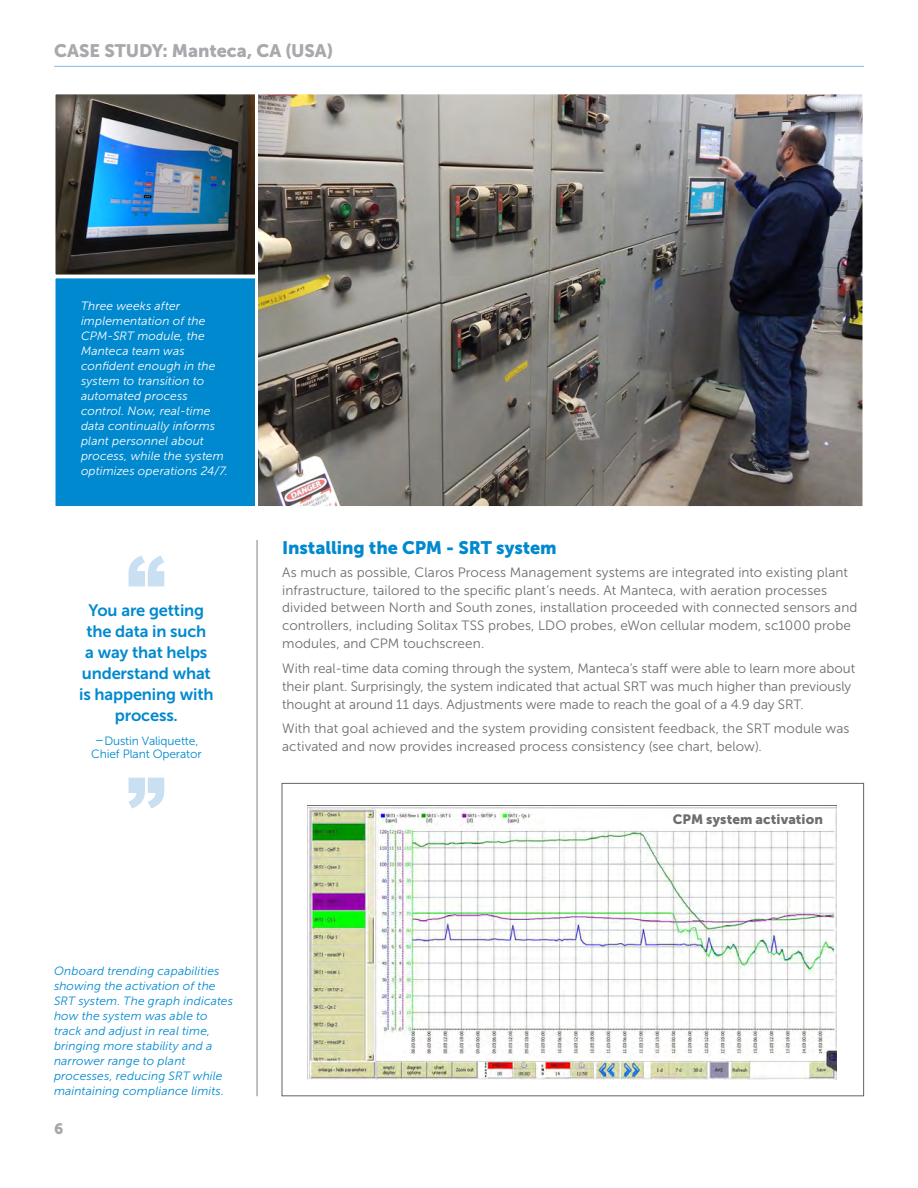
<style>
.page{position:relative;width:918px;height:1188px;background:#fff}
.page>*{position:absolute;margin:0;border:0;box-sizing:border-box;transform-origin:0 0}
.Head_2{font:18px "Museo Sans 900";letter-spacing:-.005em;color:#0089cf}
.Running_Head_Right{font:18px "Museo Sans 900";letter-spacing:-.005em;color:#a8a9ad}
.Content_Source_11_Bo{font:16.5px/21px "Museo Sans 700";letter-spacing:-.01em;color:#0089cf;text-align:center}
.t1{font:15px "Museo Sans 900";color:#808285}
.Text_1_Gray{font:13.5px/18px "Museo Sans 300";letter-spacing:.005em;color:#6c6d70}
.Head_2-2{font:13.5px "Museo Sans 900";letter-spacing:.005em;color:#6c6d70}
.Caption_Photo{font:italic 12px/15px "Museo Sans 300";letter-spacing:.01em;color:#fff}
.Caption_Photo-2{font:italic 12px/15px "Museo Sans 300";letter-spacing:.01em;color:#0089cf}
.Content_Source_11_Bo-2{font:12px "Museo Sans 300";letter-spacing:-.01em;color:#0089cf}
.s1{font-size:13.5px}
</style>
<div class="page">
<img style="left:259px;top:95px;width:603px;height:410px">
<div style="left:255px;top:91px;width:611px;height:418px;border:3px solid #fff"></div>
<div style="left:52px;top:275px;width:206px;height:234px;background:#0089cf;border:3px solid #fff"></div>
<img style="left:56px;top:95px;width:198px;height:179px">
<div style="left:52px;top:91px;width:206px;height:187px;border:3px solid #fff"></div>
<img style="left:307px;top:806px;width:530px;height:274px">
<hr style="left:256px;top:540px;width:2px;height:556px;background:#6c6d70">
<svg style="left:129px;top:555px;width:35px;height:31px"></svg>
<svg style="left:129px;top:778px;width:35px;height:31px"></svg>
<hr style="left:54px;top:66px;width:810px;height:1px;background:#93c2e8">
<p class="Running_Head_Right" style="left:54px;top:40px;width:281px">CASE STUDY: Manteca, CA (USA)</p>
<p class="Caption_Photo" style="left:81px;top:298px;width:148px">Three weeks after implementation of the<br>CPM-SRT module, the<br>Manteca team was confident enough in the system to transition to automated process control. Now, real-time data continually informs plant personnel about process, while the system optimizes operations 24/7.</p>
<p class="Content_Source_11_Bo" style="left:79px;top:600px;width:136px">You are getting the data in such<br>a way that helps understand what is happening with process.</p>
<p class="Content_Source_11_Bo-2" style="left:95px;top:734px;width:105px"><span class="s1">–</span>Dustin Valiquette,</p>
<p class="Content_Source_11_Bo-2" style="left:91px;top:748px;width:112px">Chief Plant Operator</p>
<p class="Head_2" style="left:282px;top:537px;width:276px">Installing the CPM - SRT system</p>
<p class="Text_1_Gray" style="left:282px;top:563px;width:577px">As much as possible, Claros Process Management systems are integrated into existing plant infrastructure, tailored to the specific plant’s needs. At Manteca, with aeration processes divided between North and South zones, installation proceeded with connected sensors and controllers, including Solitax TSS probes, LDO probes, eWon cellular modem, sc1000 probe modules, and CPM touchscreen.</p>
<p class="Text_1_Gray" style="left:282px;top:659px;width:575px">With real-time data coming through the system, Manteca’s staff were able to learn more about their plant. Surprisingly, the system indicated that actual SRT was much higher than previously thought at around 11 days. Adjustments were made to reach the goal of a 4.9 day SRT.</p>
<p class="Text_1_Gray" style="left:282px;top:720px;width:569px">With that goal achieved and the system providing consistent feedback, the SRT module was activated and now provides increased process consistency (see chart, below).</p>
<p class="Head_2-2" style="left:673px;top:812px;width:152px">CPM system activation</p>
<p class="Caption_Photo-2" style="left:54px;top:963px;width:181px">Onboard trending capabilities showing the activation of the<br>SRT system. The graph indicates how the system was able to track and adjust in real time, bringing more stability and a narrower range to plant processes, reducing SRT while maintaining compliance limits.</p>
<p class="t1" style="left:54px;top:1120px;width:11px">6</p>
</div>
